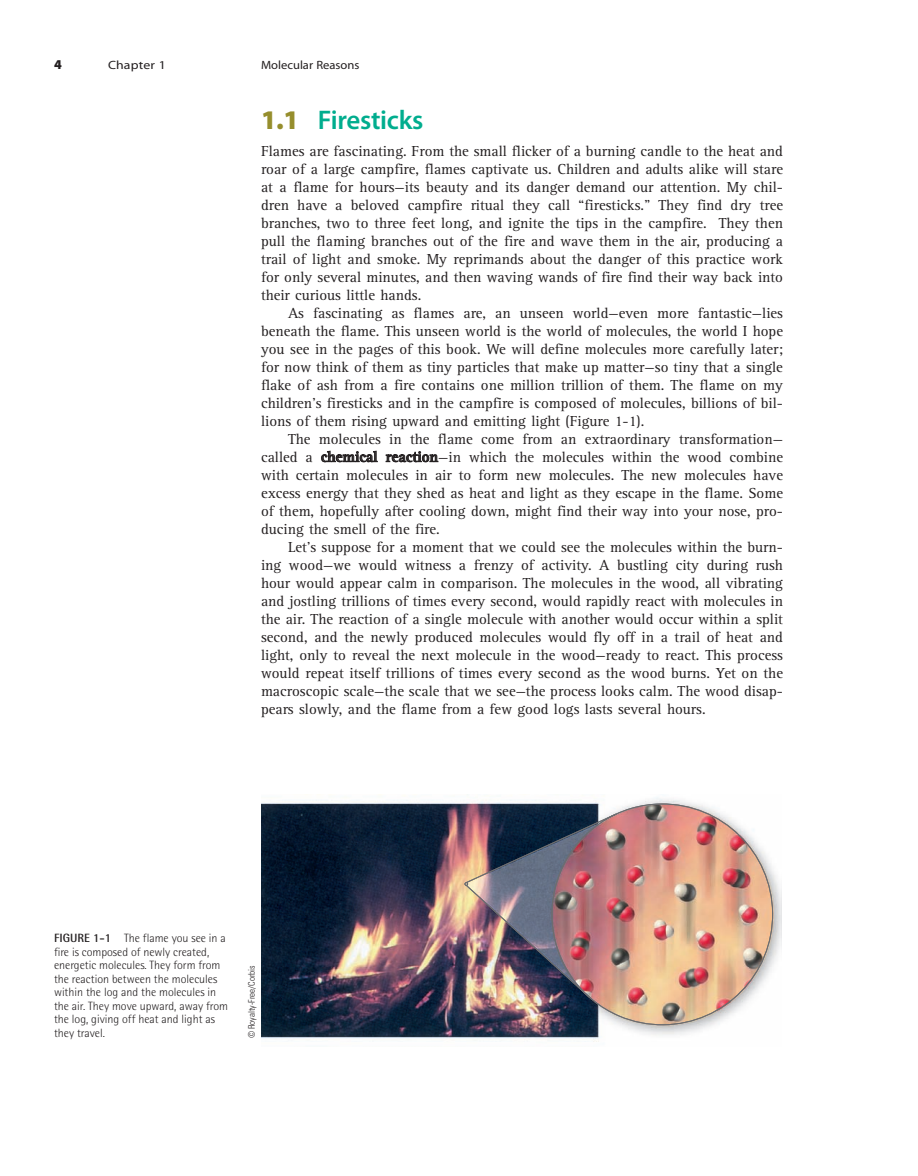
<style>
.page{position:relative;width:918px;height:1176px;background:#fff}
.page>*{position:absolute;margin:0;border:0;box-sizing:border-box;transform-origin:0 0}
.t1{font:600 27px "Myriad Pro";letter-spacing:-.01em;color:#00ad8e}
.t2{font:15px "Rotis Serif";color:#231f20}
.t3{font:900 13.5px "Myriad Pro";color:#231f20}
.t4{font:300 12px/13.5px "Rotis Semi Sans";color:#231f20}
.t5{font:12px "Myriad Pro";color:#231f20;scale:1.05 1}
.t6{font:12px "Myriad Pro";color:#231f20;scale:1.15 1}
.t7{font:300 condensed 9px "Univers";color:#231f20}
.s1{font-weight:900;color:#968e2d}
.s2{font-weight:700}
</style>
<div class="page">
<img style="left:261px;top:797px;width:521px;height:245px">
<img style="left:464px;top:802px;width:309px;height:223px">
<p class="t3" style="left:54px;top:60px;width:9px">4</p>
<p class="t6" style="left:108px;top:61px;width:52px">Chapter 1</p>
<p class="t5" style="left:261px;top:61px;width:95px">Molecular Reasons</p>
<p class="t1" style="left:261px;top:109px;width:164px"><span class="s1">1.1</span> Firesticks</p>
<p class="t2" style="left:261px;top:145px;width:524px">Flames are fascinating. From the small flicker of a burning candle to the heat and</p>
<p class="t2" style="left:261px;top:163px;width:524px">roar of a large campfire, flames captivate us. Children and adults alike will stare</p>
<p class="t2" style="left:261px;top:181px;width:524px">at a flame for hours—its beauty and its danger demand our attention. My chil-</p>
<p class="t2" style="left:261px;top:199px;width:524px">dren have a beloved campfire ritual they call “firesticks.” They find dry tree</p>
<p class="t2" style="left:261px;top:217px;width:524px">branches, two to three feet long, and ignite the tips in the campfire. They then</p>
<p class="t2" style="left:261px;top:235px;width:524px">pull the flaming branches out of the fire and wave them in the air, producing a</p>
<p class="t2" style="left:261px;top:253px;width:524px">trail of light and smoke. My reprimands about the danger of this practice work</p>
<p class="t2" style="left:261px;top:271px;width:524px">for only several minutes, and then waving wands of fire find their way back into</p>
<p class="t2" style="left:261px;top:289px;width:162px">their curious little hands.</p>
<p class="t2" style="left:288px;top:307px;width:497px">As fascinating as flames are, an unseen world—even more fantastic—lies</p>
<p class="t2" style="left:261px;top:325px;width:524px">beneath the flame. This unseen world is the world of molecules, the world I hope</p>
<p class="t2" style="left:261px;top:343px;width:524px">you see in the pages of this book. We will define molecules more carefully later;</p>
<p class="t2" style="left:261px;top:361px;width:524px">for now think of them as tiny particles that make up matter—so tiny that a single</p>
<p class="t2" style="left:261px;top:379px;width:524px">flake of ash from a fire contains one million trillion of them. The flame on my</p>
<p class="t2" style="left:261px;top:397px;width:524px">children’s firesticks and in the campfire is composed of molecules, billions of bil-</p>
<p class="t2" style="left:261px;top:415px;width:385px">lions of them rising upward and emitting light (Figure 1-1).</p>
<p class="t2" style="left:288px;top:433px;width:497px">The molecules in the flame come from an extraordinary transformation—</p>
<p class="t2" style="left:261px;top:451px;width:524px">called a <span class="s2">chemical reaction</span>—in which the molecules within the wood combine</p>
<p class="t2" style="left:261px;top:469px;width:524px">with certain molecules in air to form new molecules. The new molecules have</p>
<p class="t2" style="left:261px;top:487px;width:524px">excess energy that they shed as heat and light as they escape in the flame. Some</p>
<p class="t2" style="left:261px;top:505px;width:524px">of them, hopefully after cooling down, might find their way into your nose, pro-</p>
<p class="t2" style="left:261px;top:523px;width:180px">ducing the smell of the fire.</p>
<p class="t2" style="left:288px;top:541px;width:497px">Let’s suppose for a moment that we could see the molecules within the burn-</p>
<p class="t2" style="left:261px;top:559px;width:524px">ing wood—we would witness a frenzy of activity. A bustling city during rush</p>
<p class="t2" style="left:261px;top:577px;width:524px">hour would appear calm in comparison. The molecules in the wood, all vibrating</p>
<p class="t2" style="left:261px;top:595px;width:524px">and jostling trillions of times every second, would rapidly react with molecules in</p>
<p class="t2" style="left:261px;top:613px;width:524px">the air. The reaction of a single molecule with another would occur within a split</p>
<p class="t2" style="left:261px;top:631px;width:524px">second, and the newly produced molecules would fly off in a trail of heat and</p>
<p class="t2" style="left:261px;top:649px;width:524px">light, only to reveal the next molecule in the wood—ready to react. This process</p>
<p class="t2" style="left:261px;top:667px;width:524px">would repeat itself trillions of times every second as the wood burns. Yet on the</p>
<p class="t2" style="left:261px;top:685px;width:524px">macroscopic scale—the scale that we see—the process looks calm. The wood disap-</p>
<p class="t2" style="left:261px;top:703px;width:446px">pears slowly, and the flame from a few good logs lasts several hours.</p>
<p class="t4" style="left:54px;top:932px;width:176px"><span class="s2">FIGURE 1-1</span> The flame you see in a fire is composed of newly created, energetic molecules. They form from the reaction between the molecules within the log and the molecules in the air. They move upward, away from the log, giving off heat and light as they travel.</p>
<p class="t7" style="left:248px;top:1038px;width:75px;rotate:-90deg">© Royalty-Free/Corbis</p>
</div>
